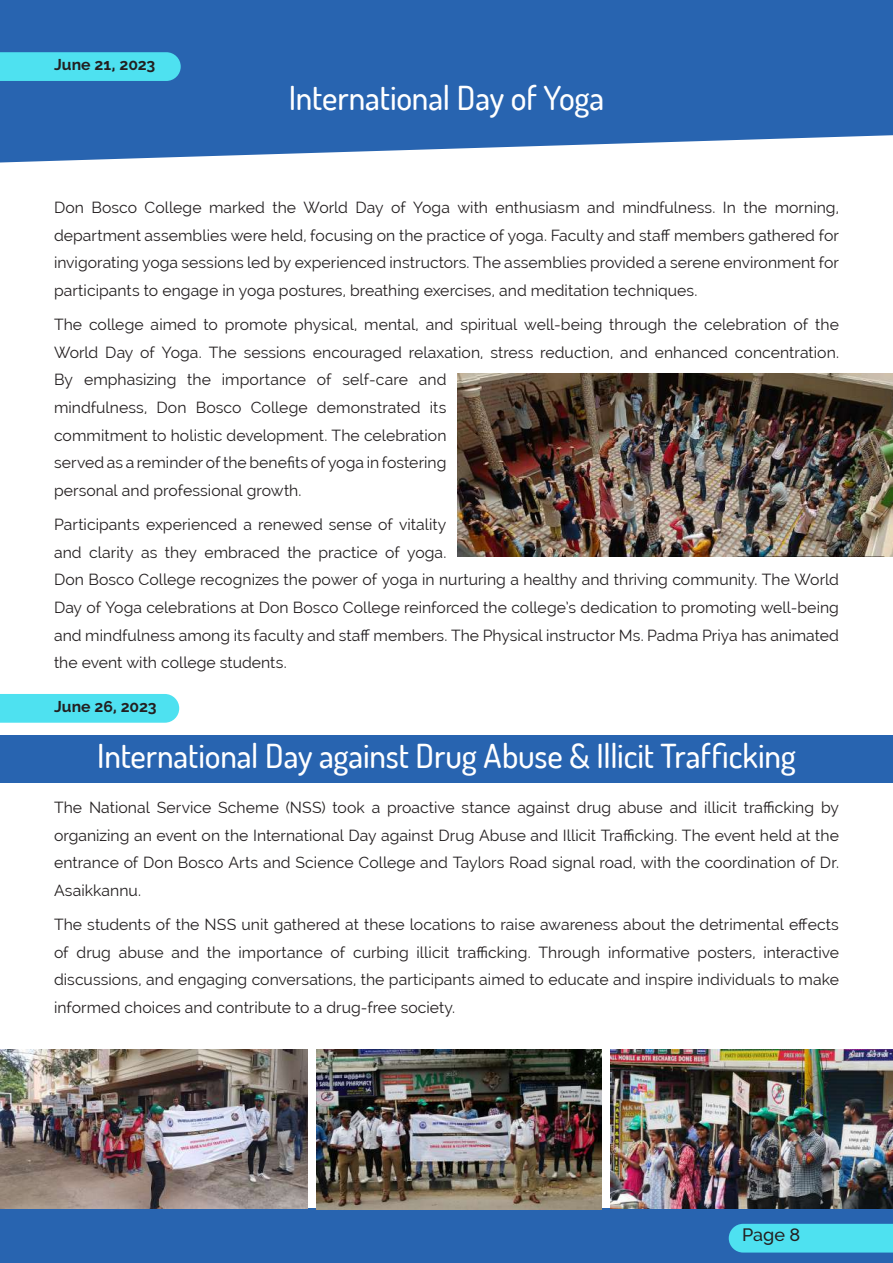
<style>
.page{position:relative;width:893px;height:1263px;background:#fff}
.page>*{position:absolute;margin:0;border:0;box-sizing:border-box;transform-origin:0 0}
.t1{font:500 33px "Dosis";letter-spacing:-.005em;color:#fff}
.t2{font:500 18px "Raleway";color:#231f20}
.t3{font:15.75px/27.6px "Raleway";letter-spacing:.005em;color:#231f20;text-align:justify}
.t4{font:700 15.75px "Raleway";letter-spacing:.005em;color:#231f20}
</style>
<div class="page">
<svg style="left:0;top:0;width:893px;height:162px;fill:#2864b0"></svg>
<div style="left:0;top:52px;width:181px;height:29px;background:#4ee1f0"></div>
<div style="left:0;top:694px;width:179px;height:29px;background:#4ee1f0"></div>
<div style="left:0;top:1209px;width:893px;height:54px;background:#2864b0"></div>
<div style="left:0;top:735px;width:893px;height:48px;background:#2864b0"></div>
<img style="left:458px;top:374px;width:435px;height:182px">
<img style="left:610px;top:1049px;width:283px;height:160px">
<img style="left:317px;top:1049px;width:284px;height:160px">
<img style="left:0;top:1049px;width:307px;height:160px">
<div style="left:729px;top:1224px;width:164px;height:28px;background:#4ee1f0"></div>
<p class="t4" style="left:54px;top:56px;width:103px">June 21, 2023</p>
<h1 class="t1" style="left:289px;top:76px;width:317px">International Day of Yoga</h1>
<p class="t3" style="left:54px;top:194px;width:786px">Don Bosco College marked the World Day of Yoga with enthusiasm and mindfulness. In the morning, department assemblies were held, focusing on the practice of yoga. Faculty and staff members gathered for invigorating yoga sessions led by experienced instructors. The assemblies provided a serene environment for participants to engage in yoga postures, breathing exercises, and meditation techniques.</p>
<p class="t3" style="left:54px;top:311px;width:786px;text-align:left">The college aimed to promote physical, mental, and spiritual well-being through the celebration of the World Day of Yoga. The sessions encouraged relaxation, stress reduction, and enhanced concentration.<br>By emphasizing the importance of self-care and<br>mindfulness, Don Bosco College demonstrated its<br>commitment to holistic development. The celebration<br>served as a reminder of the benefits of yoga in fostering<br>personal and professional growth.</p>
<p class="t3" style="left:54px;top:511px;width:786px;text-align:left">Participants experienced a renewed sense of vitality<br>and clarity as they embraced the practice of yoga.<br>Don Bosco College recognizes the power of yoga in nurturing a healthy and thriving community. The World Day of Yoga celebrations at Don Bosco College reinforced the college’s dedication to promoting well-being and mindfulness among its faculty and staff members. The Physical instructor Ms. Padma Priya has animated the event with college students.</p>
<p class="t4" style="left:54px;top:698px;width:104px">June 26, 2023</p>
<h1 class="t1" style="left:97px;top:734px;width:700px">International Day against Drug Abuse &amp; Illicit Trafficking</h1>
<p class="t3" style="left:54px;top:793px;width:786px">The National Service Scheme (NSS) took a proactive stance against drug abuse and illicit trafficking by organizing an event on the International Day against Drug Abuse and Illicit Trafficking. The event held at the entrance of Don Bosco Arts and Science College and Taylors Road signal road, with the coordination of Dr.<br>Asaikkannu.</p>
<p class="t3" style="left:54px;top:911px;width:786px">The students of the NSS unit gathered at these locations to raise awareness about the detrimental effects of drug abuse and the importance of curbing illicit trafficking. Through informative posters, interactive discussions, and engaging conversations, the participants aimed to educate and inspire individuals to make informed choices and contribute to a drug-free society.</p>
<p class="t2" style="left:742px;top:1224px;width:60px">Page 8</p>
</div>
